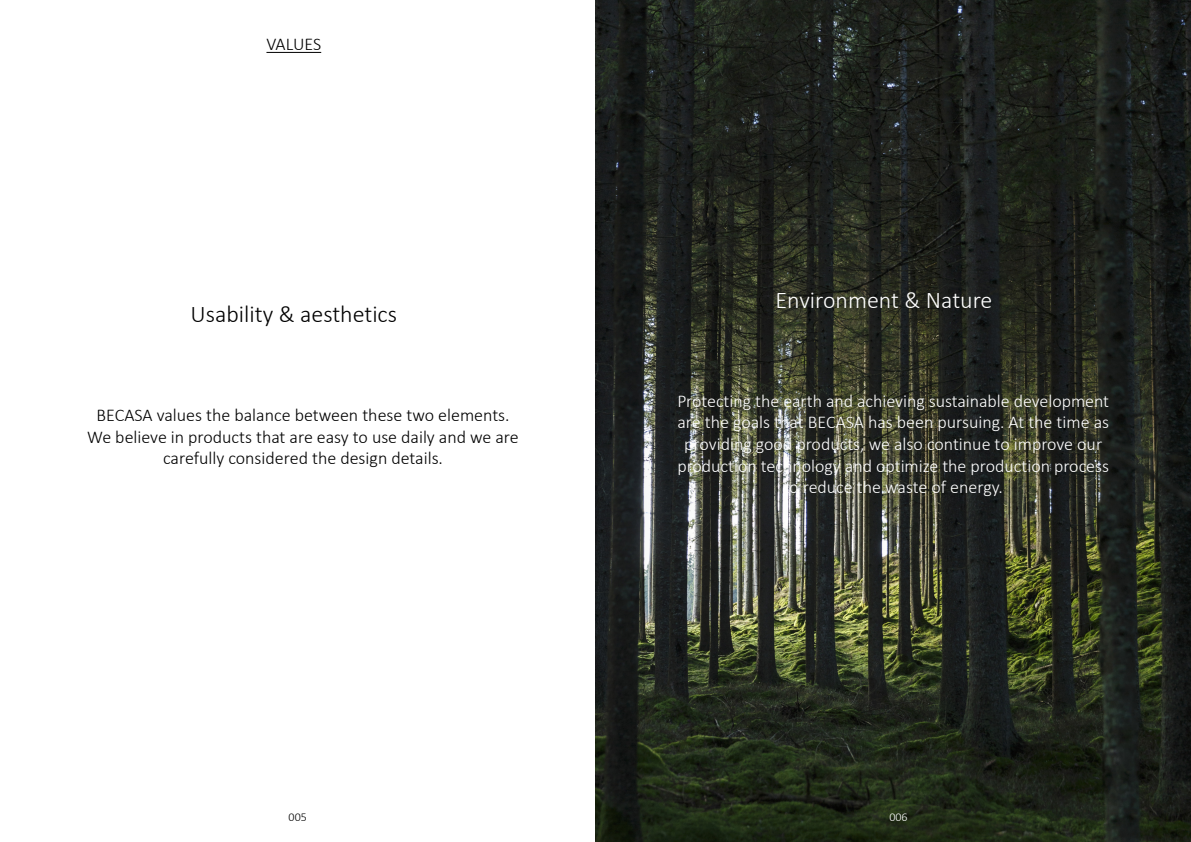
<style>
.page{position:relative;width:1191px;height:842px;background:#fff}
.page>*{position:absolute;margin:0;border:0;box-sizing:border-box;transform-origin:0 0}
.t1{font:300 24px "Calibri";color:#000}
.t2{font:300 24px "Calibri";color:#fff}
.t3{font:300 18px/21.6px "Calibri";color:#fff;text-align:center}
.t4{font:300 18px/21.6px "Calibri";color:#000;text-align:center}
.t5{font:300 12px "Calibri";color:#000}
.t6{font:300 12px "Calibri";color:#fff}
</style>
<div class="page">
<img style="left:595px;top:0;width:596px;height:842px">
<hr style="left:266px;top:52px;width:55px;height:1px;background:#000">
<p class="t4" style="left:266px;top:33px;width:56px">VALUES</p>
<p class="t1" style="left:190px;top:299px;width:208px">Usability &amp; aesthetics</p>
<p class="t4" style="left:87px;top:404px;width:433px">BECASA values the balance between these two elements.<br>We believe in products that are easy to use daily and we are carefully considered the design details.</p>
<p class="t2" style="left:775px;top:285px;width:218px">Environment &amp; Nature</p>
<p class="t3" style="left:677px;top:390px;width:433px">Protecting the earth and achieving sustainable development are the goals that BECASA has been pursuing. At the time as providing good products, we also continue to improve our production technology and optimize the production process to reduce the waste of energy.</p>
<p class="t5" style="left:289px;top:809px;width:20px">005</p>
<p class="t6" style="left:889px;top:809px;width:20px">006</p>
</div>
